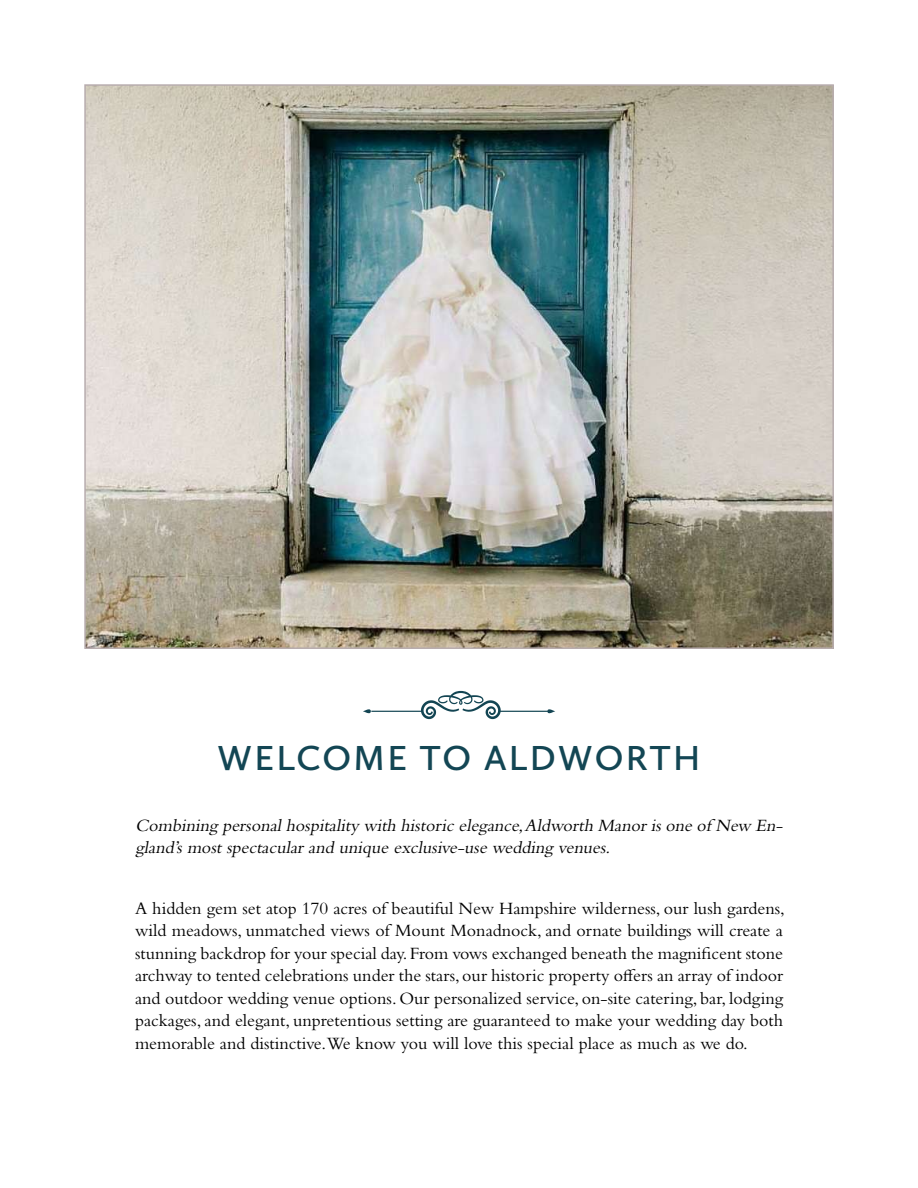
<style>
.page{position:relative;width:918px;height:1188px;background:#fff}
.page>*{position:absolute;margin:0;border:0;box-sizing:border-box;transform-origin:0 0}
.t1{font:600 36px "Calluna Sans";letter-spacing:.065em;color:#134654}
.t2{font:18px/22.5px "Bembo Std";color:#000;text-align:justify}
.t3{font:italic 18px/22.5px "Bembo Std";color:#000}
</style>
<div class="page">
<img style="left:87px;top:87px;width:744px;height:559px">
<svg style="left:363px;top:691px;width:192px;height:28px"></svg>
<h1 class="t1" style="left:218px;top:736px;width:484px">WELCOME TO ALDWORTH</h1>
<p class="t3" style="left:135px;top:814px;width:652px">Combining p ersonalhosp itality with historic elegance,Aldworth Manorisone of New En&shy;gland’s most sp ectacular and unique exclusive-use wedding venues.</p>
<p class="t2" style="left:135px;top:896px;width:651px">A hidden gem set atop 170 acres of beautiful New Hampshire wilderness, our lush gardens, wild meadows, unmatched views of Mount Monadnock, and ornate buildings will create a stunning backdrop for your special day. From vows exchanged beneath the magnificent stone archway to tented celebrations under the stars, our historic property offers an array of indoor and outdoor wedding venue options. Our personalized service, on-site catering, bar, lodging packages, and elegant, unpretentious setting are guaranteed to make your wedding day both memorable and distinctive.We know you will love this special place as much as we do.</p>
</div>
